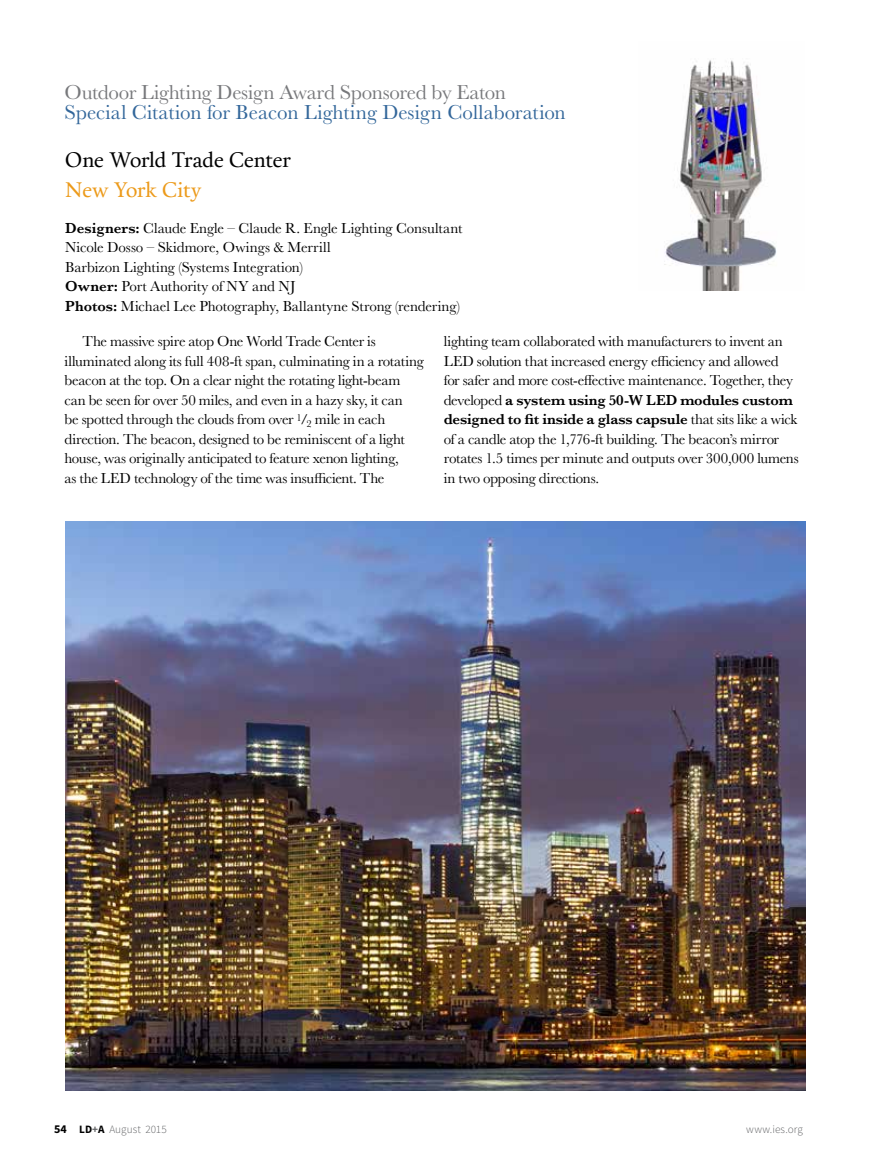
<style>
.page{position:relative;width:878px;height:1175px;background:#fff}
.page>*{position:absolute;margin:0;border:0;box-sizing:border-box;transform-origin:0 0}
.t1{font:21px "Baskerville";letter-spacing:.005em;color:#32669a}
.t2{font:21px "Baskerville";letter-spacing:-.01em;color:#77787b}
.t3{font:21px "Calendas Plus";letter-spacing:-.005em;color:#000}
.t4{font:21px "Calendas Plus";letter-spacing:-.01em;color:#ec9a1a}
.t5{font:15px/19.5px "Baskerville";letter-spacing:-.015em;color:#000}
.t6{font:300 11.25px "Source Sans Pro";letter-spacing:.005em;color:#636466}
.s1{font-weight:600}
.s2{font-weight:700;font-size:12px;color:#000}
.s3{font-weight:700;color:#000}
.s4{font-weight:700}
</style>
<div class="page">
<img style="left:66px;top:522px;width:739px;height:568px">
<img style="left:664px;top:58px;width:113px;height:232px">
<h1 class="t2" style="left:64px;top:79px;width:443px">Outdoor Lighting Design Award Sponsored by Eaton</h1>
<h1 class="t1" style="left:64px;top:98px;width:502px">Special Citation for Beacon Lighting Design Collaboration</h1>
<h1 class="t3" style="left:65px;top:144px;width:227px">One World Trade Center</h1>
<h1 class="t4" style="left:65px;top:174px;width:138px">New York City</h1>
<p class="t5" style="left:65px;top:218px;width:398px"><span class="s1">Designers:</span> Claude Engle – Claude R. Engle Lighting Consultant Nicole Dosso – Skidmore, Owings &amp; Merrill<br>Barbizon Lighting (Systems Integration)<br><span class="s1">Owner:</span> Port Authority of NY and NJ<br><span class="s1">Photos:</span> Michael Lee Photography, Ballantyne Strong (rendering)</p>
<p class="t5" style="left:64px;top:332px;width:361px;text-indent:18px">The massive spire atop One World Trade Center is illuminated along its full 408-ft span, culminating in a rotating beacon at the top. On a clear night the rotating light-beam can be seen for over 50 miles, and even in a hazy sky, it can<br>be spotted through the clouds from over <sup>1</sup>/<sub>2</sub> mile in each direction. The beacon, designed to be reminiscent of a light house, was originally anticipated to feature xenon lighting,<br>as the LED technology of the time was insufficient. The</p>
<p class="t5" style="left:444px;top:332px;width:356px">lighting team collaborated with manufacturers to invent an LED solution that increased energy efficiency and allowed<br>for safer and more cost-effective maintenance. Together, they developed <span class="s1">a system using 50-W LED modules custom designed to fit inside a glass capsule</span> that sits like a wick of a candle atop the 1,776-ft building. The beacon’s mirror rotates 1.5 times per minute and outputs over 300,000 lumens in two opposing directions.</p>
<p class="t6" style="left:54px;top:1122px;width:114px"><span class="s2">54</span> <span class="s3">LD</span><span class="s4">+</span><span class="s3">A</span> August 2015</p>
<p class="t6" style="left:746px;top:1122px;width:58px">www.ies.org</p>
</div>
